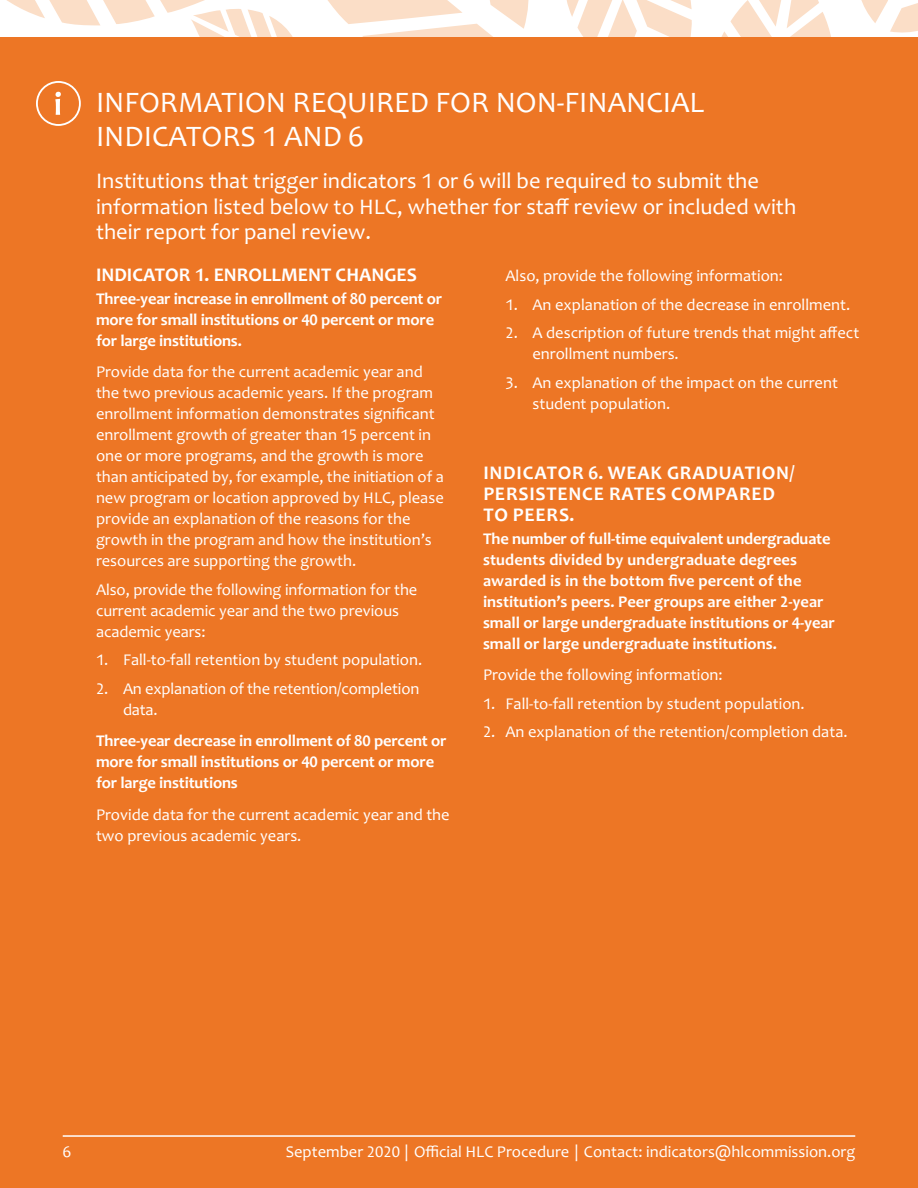
<style>
.page{position:relative;width:918px;height:1188px;background:#fff}
.page>*{position:absolute;margin:0;border:0;box-sizing:border-box;transform-origin:0 0}
.First_Paragraph{font:30px/34.5px "Candara";color:#fff}
.Middle_Paragraph{font:22.5px/25.5px "Candara";color:#fff}
.Middle_Paragraph-2{font:700 19.5px/21px "Candara";letter-spacing:.04em;color:#fff}
.Middle_Paragraph-3{font:700 19.5px "Candara";color:#fff}
.Middle_Paragraph-4{font:16.5px/21px "Candara";color:#fff}
.Numbered_List{font:700 16.5px/21px "Candara";color:#fff}
.Middle_Paragraph-5{font:700 16.5px/21px "Candara";letter-spacing:-.01em;color:#fff}
</style>
<div class="page">
<svg style="left:554px;top:0;width:138px;height:38px"></svg>
<svg style="left:706px;top:0;width:129px;height:38px"></svg>
<svg style="left:322px;top:0;width:222px;height:38px"></svg>
<svg style="left:845px;top:0;width:73px;height:38px"></svg>
<div style="left:0;top:38px;width:918px;height:1150px;background:#ed7625"></div>
<svg style="left:0;top:0;width:301px;height:126px"></svg>
<hr style="left:63px;top:1135px;width:792px;height:2px;background:#fff">
<p class="First_Paragraph" style="left:96px;top:84px;width:610px">INFORMATION REQUIRED FOR NON-FINANCIAL<br>INDICATORS 1 AND 6</p>
<p class="Middle_Paragraph" style="left:96px;top:168px;width:702px">Institutions that trigger indicators 1 or 6 will be required to submit the information listed below to HLC, whether for staff review or included with their report for panel review.</p>
<p class="Middle_Paragraph-3" style="left:96px;top:263px;width:322px">INDICATOR 1. ENROLLMENT CHANGES</p>
<p class="Middle_Paragraph-5" style="left:96px;top:288px;width:348px">Three-year increase in enrollment of 80 percent or more for small institutions or 40 percent or more for large institutions.</p>
<p class="Middle_Paragraph-4" style="left:96px;top:361px;width:349px">Provide data for the current academic year and the two previous academic years. If the program enrollment information demonstrates significant enrollment growth of greater than 15 percent in one or more programs, and the growth is more than anticipated by, for example, the initiation of a new program or location approved by HLC, please provide an explanation of the reasons for the growth in the program and how the institution’s resources are supporting the growth.</p>
<p class="Middle_Paragraph-4" style="left:96px;top:579px;width:323px">Also, provide the following information for the current academic year and the two previous academic years:</p>
<p class="Middle_Paragraph-4" style="left:96px;top:649px;width:328px">1. Fall-to-fall retention by student population.</p>
<p class="Middle_Paragraph-4" style="left:123px;top:678px;width:298px;text-indent:-27px">2. An explanation of the retention/completion data.</p>
<p class="Middle_Paragraph-5" style="left:96px;top:730px;width:352px">Three-year decrease in enrollment of 80 percent or more for small institutions or 40 percent or more for large institutions</p>
<p class="Middle_Paragraph-4" style="left:96px;top:804px;width:355px">Provide data for the current academic year and the two previous academic years.</p>
<p class="Middle_Paragraph-4" style="left:506px;top:265px;width:279px">Also, provide the following information:</p>
<p class="Middle_Paragraph-4" style="left:506px;top:294px;width:346px">1. An explanation of the decrease in enrollment.</p>
<p class="Middle_Paragraph-4" style="left:532px;top:322px;width:328px;text-indent:-27px">2. A description of future trends that might affect enrollment numbers.</p>
<p class="Middle_Paragraph-4" style="left:532px;top:372px;width:307px;text-indent:-27px">3. An explanation of the impact on the current student population.</p>
<p class="Middle_Paragraph-2" style="left:483px;top:462px;width:313px">INDICATOR 6. WEAK GRADUATION/<br>PERSISTENCE RATES COMPARED<br>TO PEERS.</p>
<p class="Numbered_List" style="left:483px;top:528px;width:353px">The number of full-time equivalent undergraduate students divided by undergraduate degrees awarded is in the bottom five percent of the institution’s peers. Peer groups are either 2-year small or large undergraduate institutions or 4-year small or large undergraduate institutions.</p>
<p class="Middle_Paragraph-4" style="left:483px;top:664px;width:241px">Provide the following information:</p>
<p class="Middle_Paragraph-4" style="left:483px;top:693px;width:323px">1. Fall-to-fall retention by student population.</p>
<p class="Middle_Paragraph-4" style="left:483px;top:721px;width:366px">2. An explanation of the retention/completion data.</p>
<p class="Middle_Paragraph-4" style="left:63px;top:1141px;width:10px">6</p>
<p class="Middle_Paragraph-4" style="left:286px;top:1141px;width:571px">September 2020 | Official HLC Procedure | Contact: indicators@hlcommission.org</p>
</div>
